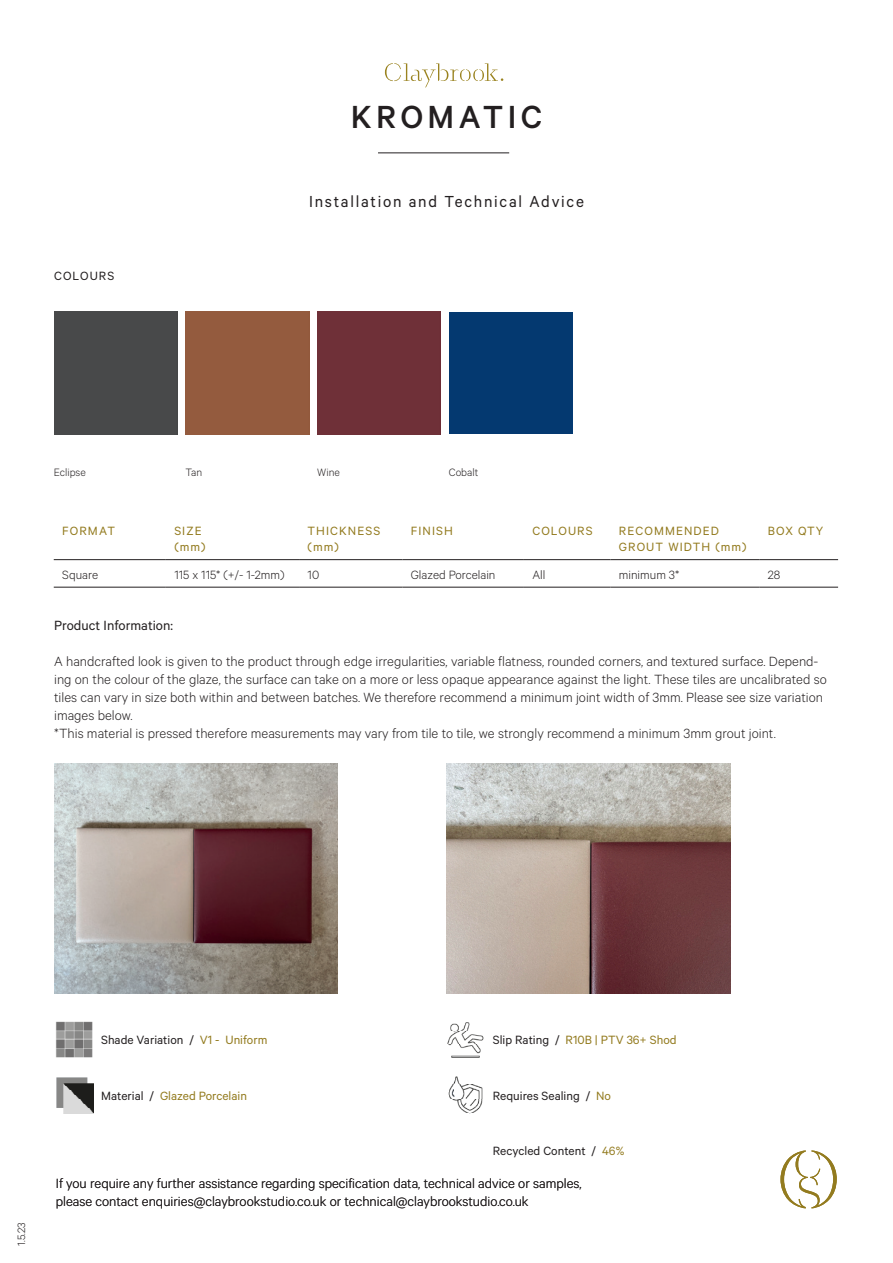
<style>
.page{position:relative;width:893px;height:1263px;background:#fff}
.page>*{position:absolute;margin:0;border:0;box-sizing:border-box;transform-origin:0 0}
.t1{font:500 36px "Calibre";letter-spacing:.12em;color:#231f20}
.t2{font:18px "Calibre";letter-spacing:.1em;color:#231f20;scale:.96 1}
.Paragraph_left{font:300 15px/18px "Calibre";color:#231f20}
.t3{font:15px "Calibre";color:#231f20}
.Table_Header{font:13.5px/16.2px "Calibre";letter-spacing:.08em;color:#937b1f}
.Shade_and_material_t{font:13.5px "Calibre";color:#231f20}
.Table_contents{font:300 13.5px "Calibre";color:#231f20}
.Shade_and_material_t-2{font:13.5px "Calibre";color:#937b1f}
.Cut_out_title{font:13.5px "Calibre";letter-spacing:.08em;color:#231f20}
.Image_credit{font:300 12px "Calibre";color:#231f20}
.Date{font:300 12px "Calibre";color:#231f20}
.s1{color:#937b1f}
.s2{color:#231f20}
</style>
<div class="page">
<svg style="left:780px;top:1150px;width:57px;height:58px"></svg>
<hr style="left:54px;top:559px;width:112px;height:1px;background:#231f20">
<hr style="left:166px;top:559px;width:133px;height:1px;background:#231f20">
<hr style="left:299px;top:559px;width:103px;height:1px;background:#231f20">
<hr style="left:402px;top:559px;width:122px;height:1px;background:#231f20">
<hr style="left:524px;top:559px;width:86px;height:1px;background:#231f20">
<hr style="left:610px;top:559px;width:149px;height:1px;background:#231f20">
<hr style="left:759px;top:559px;width:79px;height:1px;background:#231f20">
<hr style="left:54px;top:587px;width:112px;height:1px;background:#231f20">
<hr style="left:166px;top:587px;width:133px;height:1px;background:#231f20">
<hr style="left:299px;top:587px;width:103px;height:1px;background:#231f20">
<hr style="left:402px;top:587px;width:122px;height:1px;background:#231f20">
<hr style="left:524px;top:587px;width:86px;height:1px;background:#231f20">
<hr style="left:610px;top:587px;width:149px;height:1px;background:#231f20">
<hr style="left:759px;top:587px;width:79px;height:1px;background:#231f20">
<img style="left:56px;top:1021px;width:37px;height:37px">
<img style="left:56px;top:1077px;width:38px;height:37px">
<svg style="left:385px;top:63px;width:118px;height:25px"></svg>
<hr style="left:378px;top:153px;width:131px;height:1px;background:#231f20">
<div style="left:450px;top:312px;width:122px;height:122px;background:#043970"></div>
<div style="left:54px;top:312px;width:124px;height:123px;background:#48494a"></div>
<div style="left:186px;top:312px;width:123px;height:123px;background:#945b3e"></div>
<div style="left:318px;top:312px;width:123px;height:122px;background:#6f3038"></div>
<img style="left:447px;top:1022px;width:37px;height:36px">
<img style="left:448px;top:1076px;width:35px;height:38px">
<img style="left:54px;top:763px;width:284px;height:230px">
<img style="left:446px;top:763px;width:284px;height:230px">
<p class="t1" style="left:351px;top:96px;width:193px">KROMATIC</p>
<p class="Cut_out_title" style="left:54px;top:268px;width:62px">COLOURS</p>
<p class="t2" style="left:309px;top:191px;width:288px">Installation and Technical Advice</p>
<p class="Image_credit" style="left:54px;top:465px;width:34px">Eclipse</p>
<p class="Image_credit" style="left:185px;top:465px;width:18px">Tan</p>
<p class="Image_credit" style="left:317px;top:465px;width:24px">Wine</p>
<p class="Image_credit" style="left:449px;top:465px;width:31px">Cobalt</p>
<p class="Table_Header" style="left:62px;top:522px;width:54px">FORMAT</p>
<p class="Table_Header" style="left:174px;top:522px;width:33px">SIZE (mm)</p>
<p class="Table_Header" style="left:308px;top:522px;width:74px">THICKNESS (mm)</p>
<p class="Table_Header" style="left:411px;top:522px;width:44px">FINISH</p>
<p class="Table_Header" style="left:532px;top:522px;width:62px">COLOURS</p>
<p class="Table_Header" style="left:619px;top:522px;width:129px">RECOMMENDED<br>GROUT WIDTH (mm)</p>
<p class="Table_Header" style="left:768px;top:522px;width:57px">BOX QTY</p>
<p class="Table_contents" style="left:62px;top:567px;width:37px">Square</p>
<p class="Table_contents" style="left:174px;top:567px;width:112px">115 x 115* (+/- 1-2mm)</p>
<p class="Table_contents" style="left:308px;top:567px;width:13px">10</p>
<p class="Table_contents" style="left:411px;top:567px;width:86px">Glazed Porcelain</p>
<p class="Table_contents" style="left:532px;top:567px;width:15px">All</p>
<p class="Table_contents" style="left:619px;top:567px;width:62px">minimum 3*</p>
<p class="Table_contents" style="left:768px;top:567px;width:14px">28</p>
<p class="t3" style="left:54px;top:616px;width:120px">Product Information:</p>
<p class="Paragraph_left" style="left:54px;top:652px;width:774px">A handcrafted look is given to the product through edge irregularities, variable flatness, rounded corners, and textured surface. Depend&shy;ing on the colour of the glaze, the surface can take on a more or less opaque appearance against the light. These tiles are uncalibrated so tiles can vary in size both within and between batches. We therefore recommend a minimum joint width of 3mm. Please see size variation images below.</p>
<p class="Paragraph_left" style="left:54px;top:724px;width:723px">*This material is pressed therefore measurements may vary from tile to tile, we strongly recommend a minimum 3mm grout joint.</p>
<p class="Date" style="left:14px;top:1246px;width:25px;rotate:-90deg">1.5.23</p>
<p class="Shade_and_material_t" style="left:101px;top:1032px;width:168px">Shade Variation / <span class="s1">V1 - Uniform</span></p>
<p class="Shade_and_material_t-2" style="left:101px;top:1088px;width:147px"><span class="s2">Material /</span> Glazed Porcelain</p>
<p class="Shade_and_material_t-2" style="left:493px;top:1032px;width:185px"><span class="s2">Slip Rating /</span> R10B | PTV 36+ Shod</p>
<p class="Shade_and_material_t" style="left:493px;top:1088px;width:120px">Requires Sealing / <span class="s1">No</span></p>
<p class="Shade_and_material_t" style="left:493px;top:1143px;width:133px">Recycled Content / <span class="s1">46%</span></p>
<p class="Paragraph_left" style="left:56px;top:1173px;width:527px">If you require any further assistance regarding specification data, technical advice or samples, please contact enquiries@claybrookstudio.co.uk or technical@claybrookstudio.co.uk</p>
</div>
